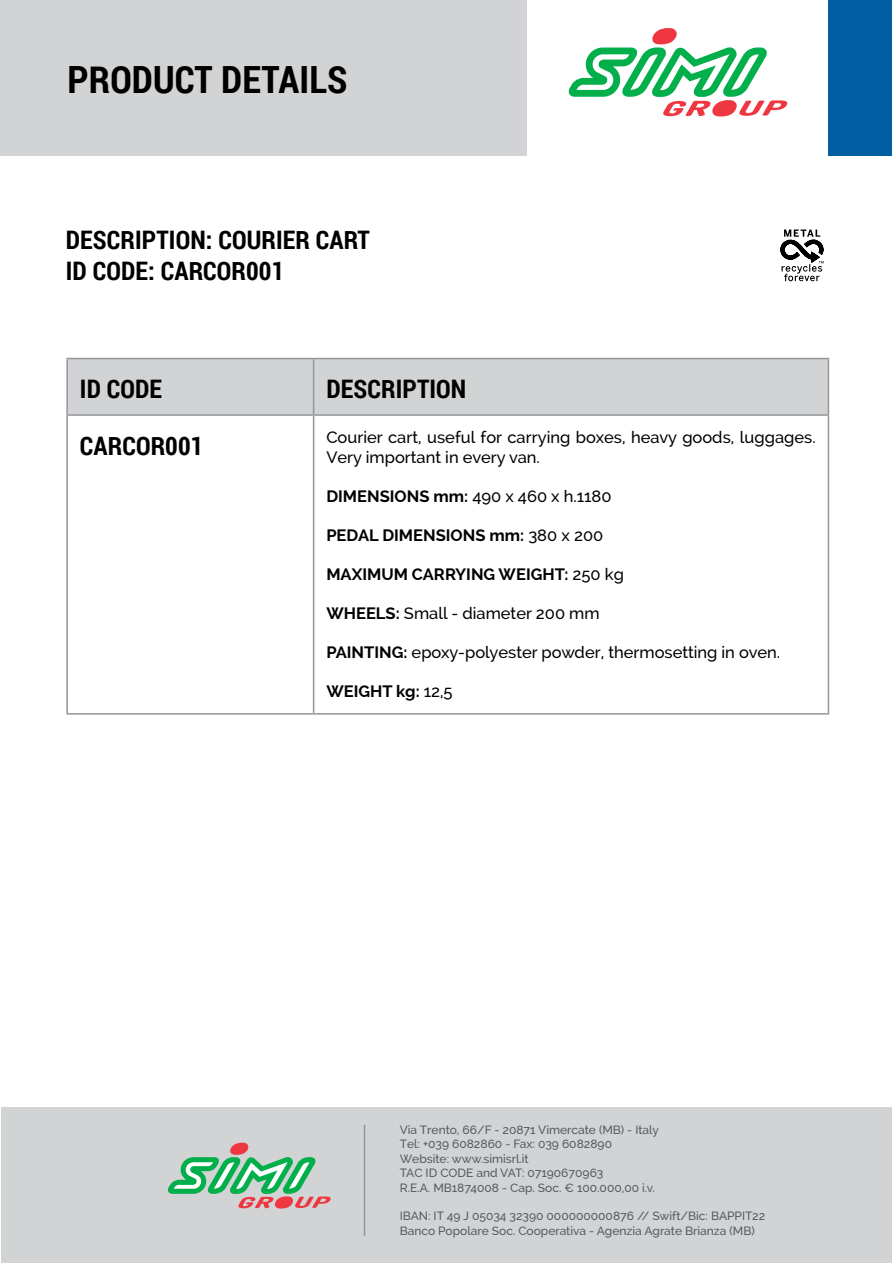
<style>
.page{position:relative;width:893px;height:1263px;background:#fff}
.page>*{position:absolute;margin:0;border:0;box-sizing:border-box;transform-origin:0 0}
.t1{font:700 37.5px "Roboto Condensed";letter-spacing:.005em;color:#000}
.t2{font:700 25.5px/30.6px "Roboto Condensed";letter-spacing:.005em;color:#000}
.t3{font:500 16.5px/19.5px "Raleway";color:#000}
.t4{font:700 16.5px "Raleway";color:#000}
.t5{font:500 12px/14.4px "Raleway";color:#58595b}
.s1{font-weight:700}
.s2{font-weight:500}
</style>
<div class="page">
<div style="left:0;top:0;width:526px;height:155px;background:#d1d3d4"></div>
<div style="left:1px;top:1107px;width:891px;height:156px;background:#d1d3d4"></div>
<div style="left:828px;top:0;width:64px;height:155px;background:#005fa3"></div>
<div style="left:68px;top:359px;width:760px;height:55px;background:#d1d3d4"></div>
<hr style="left:66px;top:358px;width:248px;height:1px;background:#939598">
<hr style="left:66px;top:359px;width:2px;height:55px;background:#939598">
<hr style="left:314px;top:358px;width:515px;height:1px;background:#939598">
<hr style="left:313px;top:359px;width:1px;height:55px;background:#939598">
<hr style="left:828px;top:359px;width:1px;height:55px;background:#939598">
<hr style="left:66px;top:414px;width:248px;height:2px;background:#939598">
<hr style="left:66px;top:416px;width:2px;height:297px;background:#939598">
<hr style="left:314px;top:414px;width:515px;height:2px;background:#939598">
<hr style="left:313px;top:416px;width:1px;height:297px;background:#939598">
<hr style="left:828px;top:416px;width:1px;height:297px;background:#939598">
<hr style="left:66px;top:713px;width:248px;height:2px;background:#939598">
<hr style="left:314px;top:713px;width:515px;height:2px;background:#939598">
<hr style="left:364px;top:1125px;width:1px;height:111px;background:#939598">
<svg style="left:568px;top:28px;width:220px;height:88px"></svg>
<svg style="left:168px;top:1143px;width:163px;height:65px"></svg>
<svg style="left:780px;top:230px;width:44px;height:51px"></svg>
<h1 class="t1" style="left:68px;top:54px;width:281px">PRODUCT DETAILS</h1>
<h2 class="t2" style="left:66px;top:224px;width:306px">DESCRIPTION: COURIER CART<br>ID CODE: CARCOR001</h2>
<h2 class="t2" style="left:80px;top:373px;width:84px">ID CODE</h2>
<h2 class="t2" style="left:326px;top:373px;width:142px">DESCRIPTION</h2>
<h2 class="t2" style="left:80px;top:429px;width:125px">CARCOR001</h2>
<h3 class="t3" style="left:326px;top:428px;width:491px">Courier cart, useful for carrying boxes, heavy goods, luggages.<br>Very important in every van.</h3>
<h3 class="t3" style="left:326px;top:486px;width:287px"><span class="s1">DIMENSIONS mm:</span> 490 x 460 x h.1180</h3>
<h3 class="t4" style="left:326px;top:526px;width:278px">PEDAL DIMENSIONS mm: <span class="s2">380 x 200</span></h3>
<h3 class="t4" style="left:326px;top:565px;width:299px">MAXIMUM CARRYING WEIGHT: <span class="s2">250 kg</span></h3>
<h3 class="t3" style="left:326px;top:603px;width:275px"><span class="s1">WHEELS:</span> Small - diameter 200 mm</h3>
<h3 class="t3" style="left:326px;top:642px;width:455px"><span class="s1">PAINTING:</span> epoxy-polyester powder, thermosetting in oven.</h3>
<h3 class="t4" style="left:326px;top:682px;width:128px">WEIGHT kg: <span class="s2">12,5</span></h3>
<p class="t5" style="left:400px;top:1122px;width:261px">Via Trento, 66/F - 20871 Vimercate (MB) - Italy Tel: +039 6082860 - Fax: 039 6082890<br>Website: www.simisrl.it<br>TAC ID CODE and VAT: 07190670963<br>R.E.A. MB1874008 - Cap. Soc. € 100.000,00 i.v.</p>
<p class="t5" style="left:400px;top:1209px;width:367px">IBAN: IT 49 J 05034 32390 000000000876 // Swift/Bic: BAPPIT22<br>Banco Popolare Soc. Cooperativa - Agenzia Agrate Brianza (MB)</p>
</div>
